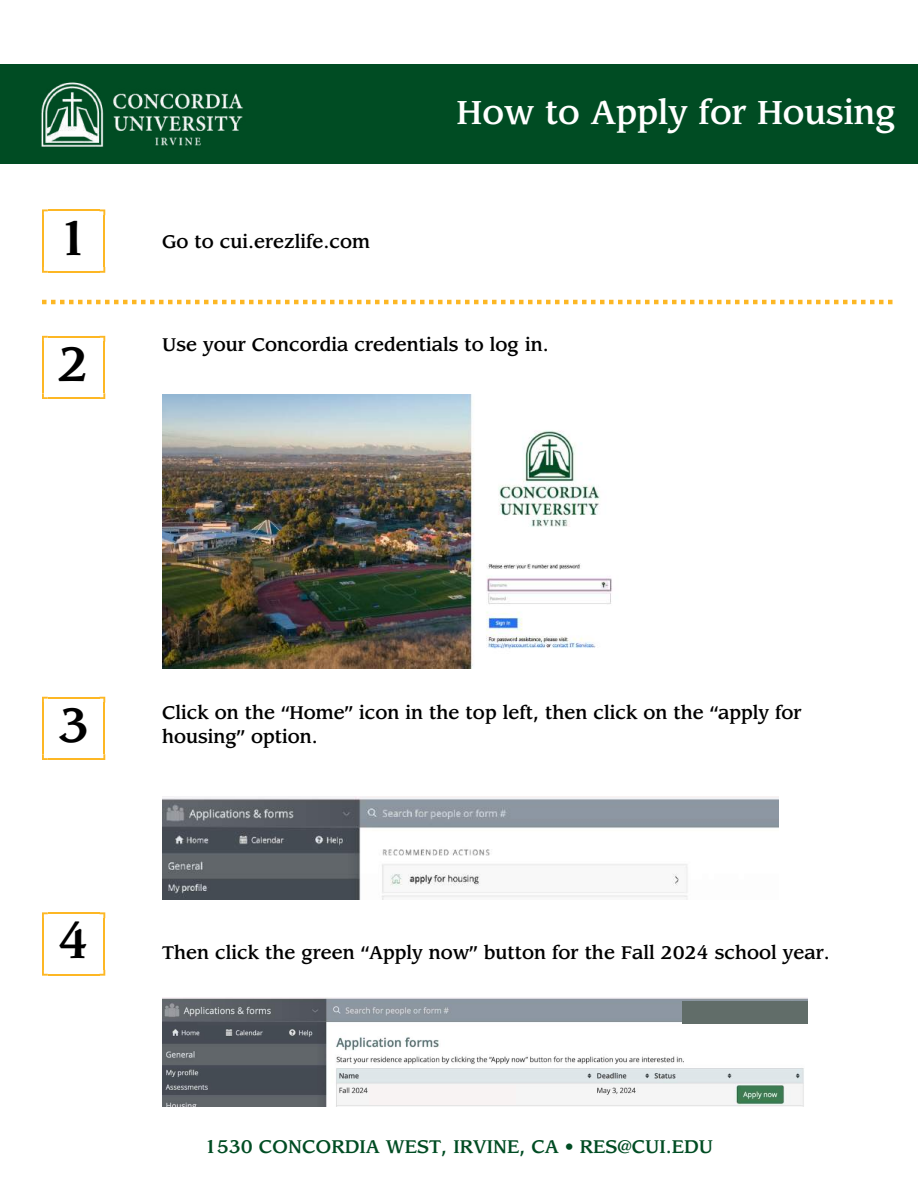
<style>
.page{position:relative;width:918px;height:1188px;background:#fff}
.page>*{position:absolute;margin:0;border:0;box-sizing:border-box;transform-origin:0 0}
.t1{font:500 47.25px "Leawood Std";color:#000}
.t2{font:500 32.55px "Leawood Std";color:#fff}
.t3{font:500 18px/24.8px "Leawood Std";color:#000}
.t4{font:500 18px "Leawood Std";color:#004c23}
</style>
<div class="page">
<div style="left:0;top:64px;width:918px;height:100px;background:#004c23"></div>
<img style="left:41px;top:82px;width:202px;height:65px">
<hr style="left:103px;top:215px;width:2px;height:52px;background:#fdb724">
<hr style="left:42px;top:215px;width:2px;height:52px;background:#fdb724">
<hr style="left:48px;top:209px;width:51px;height:2px;background:#fdb724">
<hr style="left:48px;top:271px;width:51px;height:1px;background:#fdb724">
<svg style="left:99px;top:209px;width:6px;height:6px"></svg>
<svg style="left:42px;top:209px;width:6px;height:6px"></svg>
<svg style="left:99px;top:267px;width:6px;height:5px"></svg>
<svg style="left:42px;top:267px;width:6px;height:5px"></svg>
<svg style="left:42px;top:300px;width:851px;height:4px"></svg>
<hr style="left:103px;top:342px;width:2px;height:51px;background:#fdb724">
<hr style="left:42px;top:342px;width:2px;height:51px;background:#fdb724">
<hr style="left:48px;top:336px;width:51px;height:2px;background:#fdb724">
<hr style="left:48px;top:397px;width:51px;height:2px;background:#fdb724">
<svg style="left:99px;top:336px;width:6px;height:6px"></svg>
<svg style="left:42px;top:336px;width:6px;height:6px"></svg>
<svg style="left:99px;top:393px;width:6px;height:6px"></svg>
<svg style="left:42px;top:393px;width:6px;height:6px"></svg>
<hr style="left:103px;top:703px;width:2px;height:51px;background:#fdb724">
<hr style="left:42px;top:703px;width:2px;height:51px;background:#fdb724">
<hr style="left:48px;top:697px;width:51px;height:2px;background:#fdb724">
<hr style="left:48px;top:758px;width:51px;height:2px;background:#fdb724">
<svg style="left:99px;top:697px;width:6px;height:6px"></svg>
<svg style="left:42px;top:697px;width:6px;height:6px"></svg>
<svg style="left:99px;top:754px;width:6px;height:6px"></svg>
<svg style="left:42px;top:754px;width:6px;height:6px"></svg>
<hr style="left:103px;top:918px;width:2px;height:52px;background:#fdb724">
<hr style="left:42px;top:918px;width:2px;height:52px;background:#fdb724">
<hr style="left:48px;top:912px;width:51px;height:2px;background:#fdb724">
<hr style="left:48px;top:974px;width:51px;height:1px;background:#fdb724">
<svg style="left:99px;top:912px;width:6px;height:6px"></svg>
<svg style="left:42px;top:912px;width:6px;height:6px"></svg>
<svg style="left:99px;top:970px;width:6px;height:5px"></svg>
<svg style="left:42px;top:970px;width:6px;height:5px"></svg>
<img style="left:162px;top:796px;width:617px;height:104px">
<img style="left:162px;top:998px;width:646px;height:109px">
<div style="left:682px;top:1001px;width:126px;height:22px;background:#616d69"></div>
<img style="left:162px;top:395px;width:450px;height:273px">
<div style="left:369px;top:1085px;width:147px;height:20px;background:#f8f3f3"></div>
<h1 class="t1" style="left:58px;top:217px;width:33px">1</h1>
<h1 class="t1" style="left:58px;top:343px;width:33px">2</h1>
<p class="t3" style="left:162px;top:230px;width:210px">Go to cui.erezlife.com</p>
<h2 class="t2" style="left:457px;top:98px;width:441px">How to Apply for Housing</h2>
<p class="t3" style="left:162px;top:333px;width:388px">Use your Concordia credentials to log in.</p>
<h1 class="t1" style="left:58px;top:704px;width:33px">3</h1>
<p class="t3" style="left:162px;top:701px;width:641px">Click on the “Home” icon in the top left, then click on the “apply for housing” option.</p>
<h1 class="t1" style="left:58px;top:920px;width:33px">4</h1>
<p class="t3" style="left:162px;top:941px;width:669px">Then click the green “Apply now” button for the Fall 2024 school year.</p>
<p class="t4" style="left:205px;top:1138px;width:510px">1530 CONCORDIA WEST, IRVINE, CA • RES@CUI.EDU</p>
</div>
